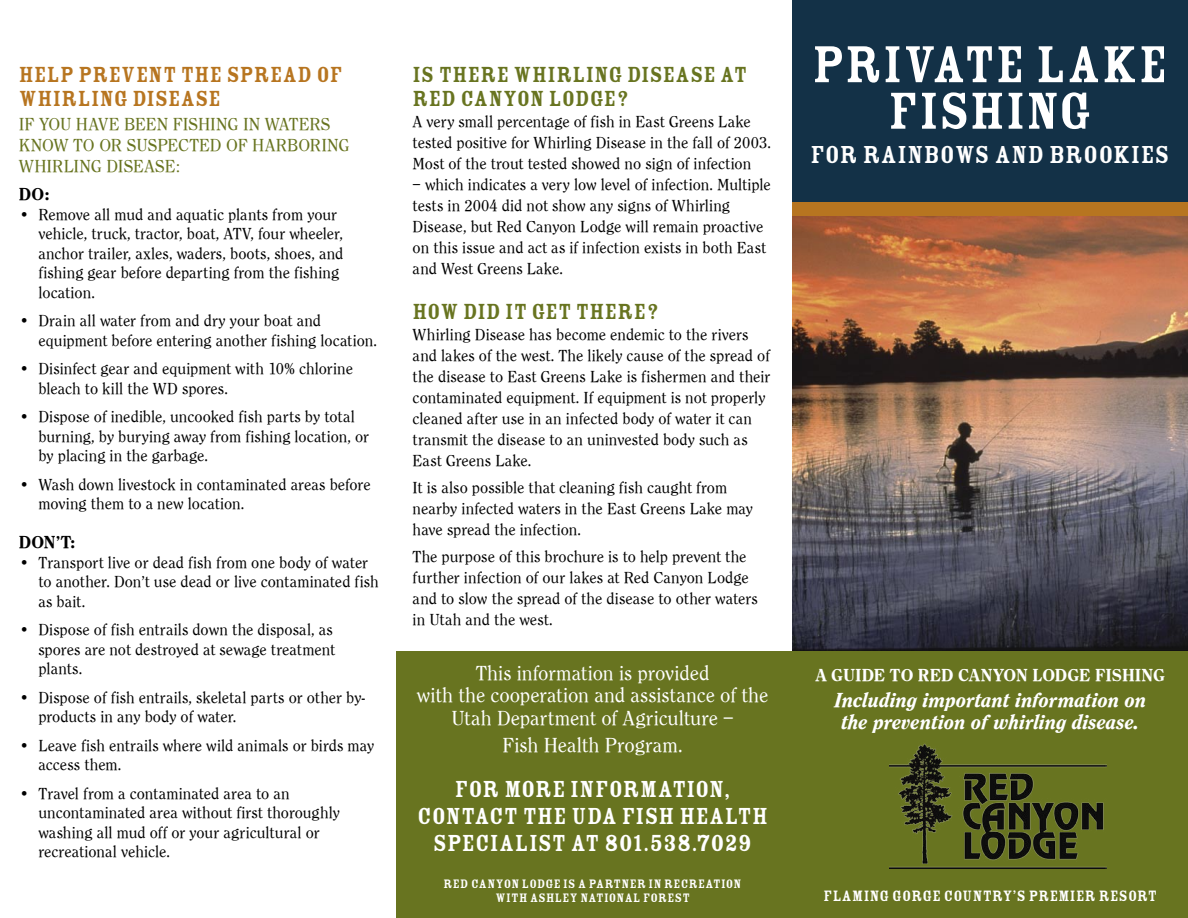
<style>
.page{position:relative;width:1188px;height:918px;background:#fff}
.page>*{position:absolute;margin:0;border:0;box-sizing:border-box;transform-origin:0 0}
.t1{font:57px/46.5px "Rosewood Fill";letter-spacing:.005em;color:#fff;text-align:center}
.t2{font:27px "Rosewood Fill";letter-spacing:.01em;color:#fff}
.t3{font:25.5px/27px "Rosewood Fill";color:#fff;text-align:center}
.t4{font:24px/24px "Rosewood Fill";letter-spacing:.01em;color:#687420}
.t5{font:24px/24px "Rosewood Fill";letter-spacing:.01em;color:#b77520}
.t6{font:21px/22.5px "Clearface ITCTT";color:#fff;text-align:center}
.t7{font:italic 21px/22.5px "Clearface ITCTT Heavy";letter-spacing:-.01em;color:#fff;text-align:center}
.t8{font:18px/21px "Clearface ITCTT";letter-spacing:-.005em;color:#687420}
.t9{font:18px "Clearface ITCTT Heavy";color:#fff}
.t10{font:18px "Clearface ITCTT Heavy";color:#000}
.t11{font:16.5px/19.5px "Clearface ITCTT";letter-spacing:.005em;color:#000}
.t12{font:16.5px "Rosewood Fill";letter-spacing:.015em;color:#fff}
.t13{font:13.5px/13.5px "Rosewood Fill";letter-spacing:.025em;color:#fff;text-align:center}
</style>
<div class="page">
<div style="left:792px;top:0;width:396px;height:203px;background:#133147"></div>
<img style="left:792px;top:216px;width:396px;height:436px">
<div style="left:792px;top:202px;width:396px;height:14px;background:#b77520"></div>
<div style="left:396px;top:652px;width:792px;height:266px;background:#687420"></div>
<img style="left:890px;top:743px;width:216px;height:126px">
<p class="t5" style="left:19px;top:62px;width:325px">HELP PREVENT THE SPREAD OF<br>WHIRLING DISEASE</p>
<p class="t8" style="left:19px;top:113px;width:332px">IF YOU HAVE BEEN FISHING IN WATERS<br>KNOW TO OR SUSPECTED OF HARBORING<br>WHIRLING DISEASE:</p>
<p class="t10" style="left:19px;top:184px;width:32px">DO:</p>
<p class="t11" style="left:38px;top:205px;width:307px;text-indent:-20px">• Remove all mud and aquatic plants from your vehicle, truck, tractor, boat, ATV, four wheeler, anchor trailer, axles, waders, boots, shoes, and fishing gear before departing from the fishing location.</p>
<p class="t11" style="left:38px;top:311px;width:340px;text-indent:-20px">• Drain all water from and dry your boat and equipment before entering another fishing location.</p>
<p class="t11" style="left:38px;top:359px;width:316px;text-indent:-20px">• Disinfect gear and equipment with 10% chlorine bleach to kill the WD spores.</p>
<p class="t11" style="left:38px;top:407px;width:332px;text-indent:-20px">• Dispose of inedible, uncooked fish parts by total burning, by burying away from fishing location, or by placing in the garbage.</p>
<p class="t11" style="left:38px;top:475px;width:334px;text-indent:-20px">• Wash down livestock in contaminated areas before moving them to a new location.</p>
<p class="t10" style="left:19px;top:532px;width:58px">DON’T:</p>
<p class="t11" style="left:38px;top:553px;width:342px;text-indent:-20px">• Transport live or dead fish from one body of water to another. Don’t use dead or live contaminated fish as bait.</p>
<p class="t11" style="left:38px;top:620px;width:298px;text-indent:-20px">• Dispose of fish entrails down the disposal, as spores are not destroyed at sewage treatment plants.</p>
<p class="t11" style="left:38px;top:688px;width:328px;text-indent:-20px">• Dispose of fish entrails, skeletal parts or other by&shy;products in any body of water.</p>
<p class="t11" style="left:38px;top:736px;width:337px;text-indent:-20px">• Leave fish entrails where wild animals or birds may access them.</p>
<p class="t11" style="left:38px;top:784px;width:303px;text-indent:-20px">• Travel from a contaminated area to an uncontaminated area without first thoroughly washing all mud off or your agricultural or recreational vehicle.</p>
<p class="t4" style="left:413px;top:62px;width:336px">IS THERE WHIRLING DISEASE AT<br>RED CANYON LODGE?</p>
<p class="t11" style="left:413px;top:111px;width:360px;line-height:21px">A very small percentage of fish in East Greens Lake tested positive for Whirling Disease in the fall of 2003.<br>Most of the trout tested showed no sign of infection</p>
<p class="t11" style="left:413px;top:174px;width:360px;line-height:21px">– which indicates a very low level of infection. Multiple tests in 2004 did not show any signs of Whirling Disease, but Red Canyon Lodge will remain proactive on this issue and act as if infection exists in both East and West Greens Lake.</p>
<p class="t4" style="left:413px;top:299px;width:248px">HOW DID IT GET THERE?</p>
<p class="t11" style="left:413px;top:324px;width:359px;line-height:21px">Whirling Disease has become endemic to the rivers and lakes of the west. The likely cause of the spread of the disease to East Greens Lake is fishermen and their contaminated equipment. If equipment is not properly cleaned after use in an infected body of water it can transmit the disease to an uninvested body such as East Greens Lake.</p>
<p class="t11" style="left:413px;top:477px;width:342px;line-height:21px">It is also possible that cleaning fish caught from nearby infected waters in the East Greens Lake may have spread the infection.</p>
<p class="t11" style="left:413px;top:546px;width:347px;line-height:21px">The purpose of this brochure is to help prevent the further infection of our lakes at Red Canyon Lodge and to slow the spread of the disease to other waters in Utah and the west.</p>
<p class="t6" style="left:417px;top:662px;width:353px">This information is provided<br>with the cooperation and assistance of the<br>Utah Department of Agriculture –</p>
<p class="t6" style="left:503px;top:734px;width:181px">Fish Health Program.</p>
<p class="t3" style="left:417px;top:776px;width:352px">FOR MORE INFORMATION,<br>CONTACT THE UDA FISH HEALTH<br>SPECIALIST AT 801.538.7029</p>
<p class="t13" style="left:444px;top:877px;width:299px">RED CANYON LODGE IS A PARTNER IN RECREATION<br>WITH ASHLEY NATIONAL FOREST</p>
<p class="t1" style="left:812px;top:41px;width:357px">PRIVATE LAKE<br>FISHING</p>
<p class="t2" style="left:810px;top:140px;width:361px">FOR RAINBOWS AND BROOKIES</p>
<p class="t9" style="left:815px;top:665px;width:351px">A GUIDE TO RED CANYON LODGE FISHING</p>
<p class="t7" style="left:834px;top:689px;width:314px">Including important information on the prevention of whirling disease.</p>
<p class="t12" style="left:824px;top:887px;width:335px">FLAMING GORGE COUNTRY’S PREMIER RESORT</p>
</div>
